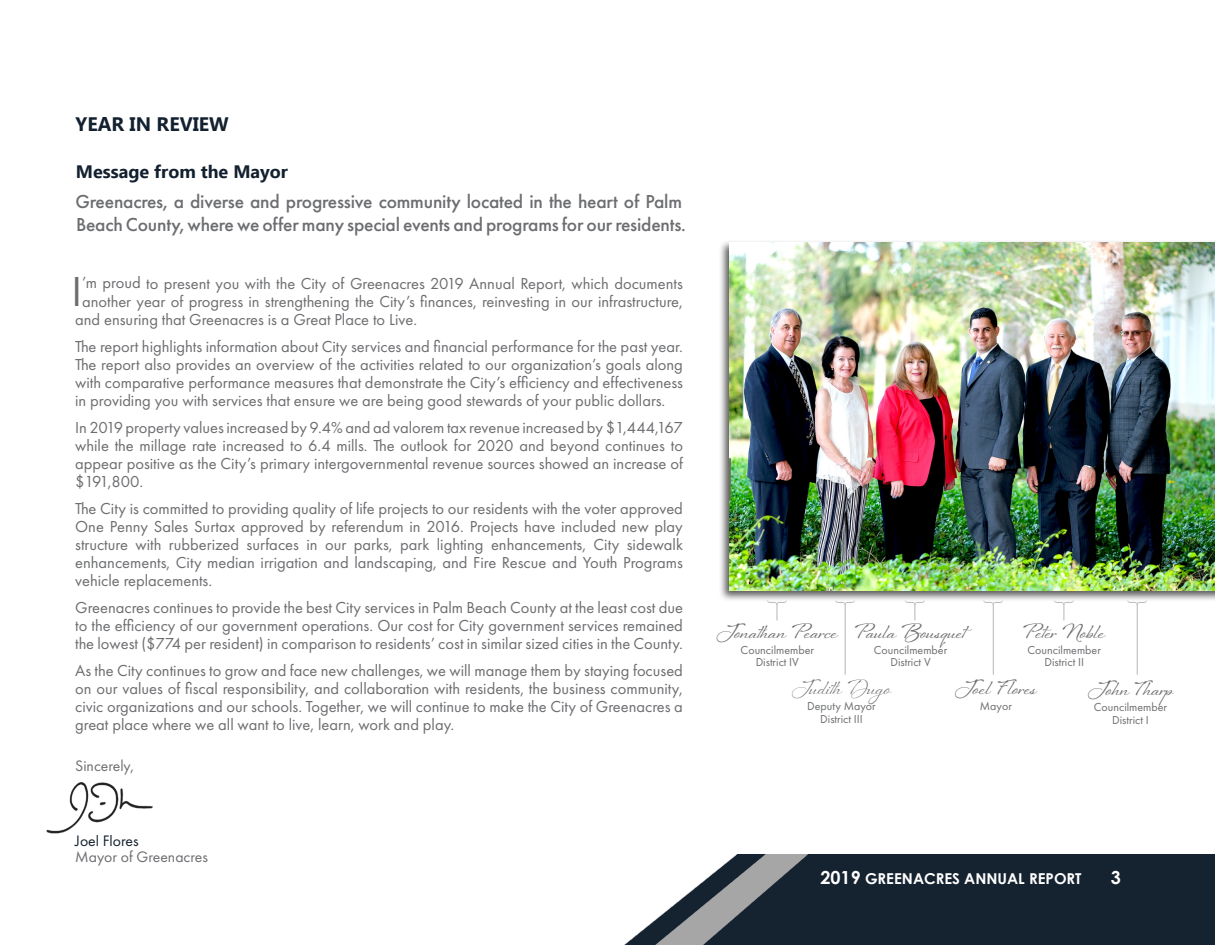
<style>
.page{position:relative;width:1215px;height:945px;background:#fff}
.page>*{position:absolute;margin:0;border:0;box-sizing:border-box;transform-origin:0 0}
.t1{font:43.5px "Futura PT";color:#6c6d70}
.t2{font:21px "Koz Min Pr 6 N";color:#bcbdc0}
.t3{font:500 19.5px/22.5px "Futura PT";letter-spacing:-.01em;color:#6c6d70}
.t4{font:700 19.5px "Sheila";color:#6c6d70}
.t5{font:700 19.5px "Ebrima";color:#12202f}
.t6{font:19.5px "Sheila";color:#6c6d70}
.t7{font:700 18px "Ebrima";color:#12202f}
.t8{font:700 18px "Century Gothic";color:#fff}
.t9{font:16.5px/18px "Futura PT";color:#6c6d70;text-align:justify}
.t10{font:15.75px "Futura PT";color:#6c6d70}
.t11{font:15.75px "Futura PT";color:#12202f}
.t12{font:700 15px "Century Gothic";color:#fff}
.t13{font:12px "Futura PT";color:#6c6d70}
.s1{font-size:18px}
</style>
<div class="page">
<div style="left:719px;top:240px;width:496px;height:362px;background:#231f20;opacity:.75"></div>
<img style="left:729px;top:242px;width:486px;height:348px">
<img style="left:46px;top:782px;width:107px;height:52px">
<svg style="left:776px;top:603px;width:2px;height:17px"></svg>
<svg style="left:914px;top:603px;width:1px;height:17px"></svg>
<svg style="left:1063px;top:603px;width:1px;height:17px"></svg>
<hr style="left:845px;top:603px;width:1px;height:72px;background:#bcbdc0">
<hr style="left:993px;top:603px;width:1px;height:72px;background:#bcbdc0">
<hr style="left:1137px;top:603px;width:1px;height:72px;background:#bcbdc0">
<img style="left:624px;top:855px;width:591px;height:90px">
<p class="t5" style="left:76px;top:109px;width:155px">YEAR IN REVIEW</p>
<p class="t7" style="left:76px;top:157px;width:214px">Message from the Mayor</p>
<p class="t3" style="left:76px;top:191px;width:612px">Greenacres, a diverse and progressive community located in the heart of Palm<br>Beach County, where we offer many special events and programs for our residents.</p>
<p class="t1" style="left:71px;top:266px;width:12px">I</p>
<p class="t9" style="left:82px;top:275px;width:602px">’m proud to present you with the City of Greenacres 2019 Annual Report, which documents</p>
<p class="t9" style="left:82px;top:293px;width:602px">another year of progress in strengthening the City’s finances, reinvesting in our infrastructure,</p>
<p class="t9" style="left:75px;top:311px;width:343px">and ensuring that Greenacres is a Great Place to Live.</p>
<p class="t9" style="left:75px;top:338px;width:609px">The report highlights information about City services and financial performance for the past year.<br>The report also provides an overview of the activities related to our organization’s goals along with comparative performance measures that demonstrate the City’s efficiency and effectiveness in providing you with services that ensure we are being good stewards of your public dollars.</p>
<p class="t9" style="left:75px;top:419px;width:609px">In 2019 property values increased by 9.4% and ad valorem tax revenue increased by $1,444,167 while the millage rate increased to 6.4 mills. The outlook for 2020 and beyond continues to appear positive as the City’s primary intergovernmental revenue sources showed an increase of $191,800.</p>
<p class="t9" style="left:75px;top:500px;width:609px">The City is committed to providing quality of life projects to our residents with the voter approved One Penny Sales Surtax approved by referendum in 2016. Projects have included new play structure with rubberized surfaces in our parks, park lighting enhancements, City sidewalk enhancements, City median irrigation and landscaping, and Fire Rescue and Youth Programs vehicle replacements.</p>
<p class="t9" style="left:75px;top:599px;width:609px">Greenacres continues to provide the best City services in Palm Beach County at the least cost due to the efficiency of our government operations. Our cost for City government services remained the lowest ($774 per resident) in comparison to residents’ cost in similar sized cities in the County.</p>
<p class="t9" style="left:75px;top:662px;width:609px">As the City continues to grow and face new challenges, we will manage them by staying focused on our values of fiscal responsibility, and collaboration with residents, the business community, civic organizations and our schools. Together, we will continue to make the City of Greenacres a great place where we all want to live, learn, work and play.</p>
<p class="t10" style="left:75px;top:756px;width:60px">Sincerely,</p>
<p class="t11" style="left:75px;top:831px;width:65px">Joel Flores</p>
<p class="t10" style="left:75px;top:848px;width:134px">Mayor of Greenacres</p>
<p class="t2" style="left:767px;top:599px;width:22px">}</p>
<p class="t2" style="left:835px;top:599px;width:22px">}</p>
<p class="t2" style="left:904px;top:599px;width:22px">}</p>
<p class="t2" style="left:983px;top:599px;width:22px">}</p>
<p class="t2" style="left:1054px;top:599px;width:22px">}</p>
<p class="t2" style="left:1127px;top:599px;width:22px">}</p>
<p class="t4" style="left:717px;top:620px;width:122px">Jonathan Pearce</p>
<p class="t13" style="left:741px;top:643px;width:75px">Councilmember</p>
<p class="t13" style="left:756px;top:655px;width:45px">District IV</p>
<p class="t6" style="left:792px;top:676px;width:100px">Judith Dugo</p>
<p class="t13" style="left:807px;top:699px;width:70px">Deputy Mayor</p>
<p class="t13" style="left:820px;top:712px;width:44px">District III</p>
<p class="t4" style="left:855px;top:620px;width:112px">Paula Bousquet</p>
<p class="t13" style="left:874px;top:643px;width:75px">Councilmember</p>
<p class="t13" style="left:890px;top:655px;width:42px">District V</p>
<p class="t4" style="left:955px;top:676px;width:84px">Joel Flores</p>
<p class="t13" style="left:980px;top:699px;width:34px">Mayor</p>
<p class="t4" style="left:1023px;top:620px;width:83px">Peter Noble</p>
<p class="t13" style="left:1028px;top:643px;width:75px">Councilmember</p>
<p class="t13" style="left:1045px;top:655px;width:41px">District II</p>
<p class="t4" style="left:1088px;top:676px;width:86px">John Tharp</p>
<p class="t13" style="left:1094px;top:700px;width:75px">Councilmember</p>
<p class="t13" style="left:1112px;top:713px;width:38px">District I</p>
<p class="t12" style="left:820px;top:867px;width:263px"><span class="s1">2019</span> GREENACRES ANNUAL REPORT</p>
<p class="t8" style="left:1111px;top:864px;width:12px">3</p>
</div>
